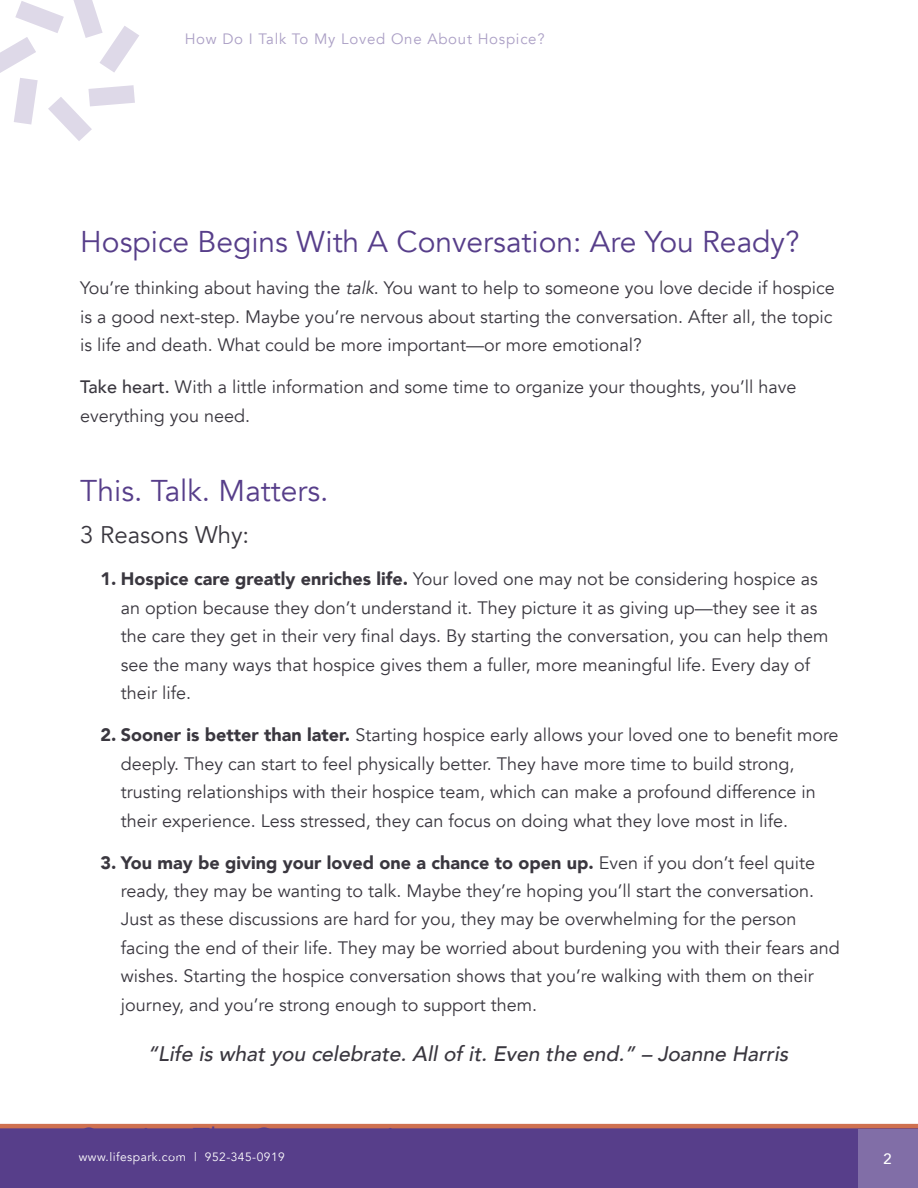
<style>
.page{position:relative;width:918px;height:1188px;background:#fff}
.page>*{position:absolute;margin:0;border:0;box-sizing:border-box;transform-origin:0 0}
.t1{font:30px "Avenir";color:#573e8a}
.t2{font:24px "Avenir";color:#3a373f}
.t3{font:italic 500 21px "Avenir";color:#3a373f}
.t4{font:18px/28.5px "Avenir";color:#3a373f}
.t5{font:15px "Avenir";letter-spacing:.05em;color:#ab9fc5}
.t6{font:500 15px "Avenir Next";color:#fff}
.t7{font:12px "Avenir";letter-spacing:.04em;color:#fff}
.s1{font-style:italic}
.s2{font-weight:500}
.s3{font-weight:900}
</style>
<div class="page">
<svg style="left:0;top:1124px;width:918px;height:64px;fill:#573e8a"></svg>
<div style="left:858px;top:1130px;width:60px;height:58px;background:#816ea7"></div>
<svg style="left:0;top:0;width:139px;height:141px"></svg>
<p class="t5" style="left:185px;top:30px;width:361px">How Do I Talk To My Loved One About Hospice?</p>
<h1 class="t1" style="left:80px;top:224px;width:721px">Hospice Begins With A Conversation: Are You Ready?</h1>
<p class="t4" style="left:80px;top:274px;width:756px;text-align:justify">You’re thinking about having the <span class="s1">talk</span>. You want to help to someone you love decide if hospice is a good next-step. Maybe you’re nervous about starting the conversation. After all, the topic is life and death. What could be more important—or more emotional?</p>
<p class="t4" style="left:80px;top:373px;width:718px"><span class="s2">Take heart.</span> With a little information and some time to organize your thoughts, you’ll have everything you need.</p>
<h1 class="t1" style="left:80px;top:473px;width:250px">This. Talk. Matters.</h1>
<h2 class="t2" style="left:80px;top:521px;width:170px">3 Reasons Why:</h2>
<p class="t4" style="left:121px;top:565px;width:709px;text-indent:-20px"><span class="s3">1. Hospice care greatly enriches life.</span> Your loved one may not be considering hospice as an option because they don’t understand it. They picture it as giving up—they see it as the care they get in their very final days. By starting the conversation, you can help them see the many ways that hospice gives them a fuller, more meaningful life. Every day of their life.</p>
<p class="t4" style="left:121px;top:721px;width:719px;text-indent:-20px"><span class="s3">2. Sooner is better than later.</span> Starting hospice early allows your loved one to benefit more deeply. They can start to feel physically better. They have more time to build strong, trusting relationships with their hospice team, which can make a profound difference in their experience. Less stressed, they can focus on doing what they love most in life.</p>
<p class="t4" style="left:121px;top:848px;width:720px;text-indent:-20px"><span class="s3">3. You may be giving your loved one a chance to open up.</span> Even if you don’t feel quite ready, they may be wanting to talk. Maybe they’re hoping you’ll start the conversation.<br>Just as these discussions are hard for you, they may be overwhelming for the person facing the end of their life. They may be worried about burdening you with their fears and wishes. Starting the hospice conversation shows that you’re walking with them on their journey, and you’re strong enough to support them.</p>
<p class="t3" style="left:147px;top:1035px;width:649px">“Life iswhatyou celebrate.Allofit.Even the end.”–Joanne Harris</p>
<p class="t7" style="left:79px;top:1150px;width:208px">www.lifespark.com | 952-345-0919</p>
<p class="t6" style="left:883px;top:1146px;width:10px">2</p>
</div>
